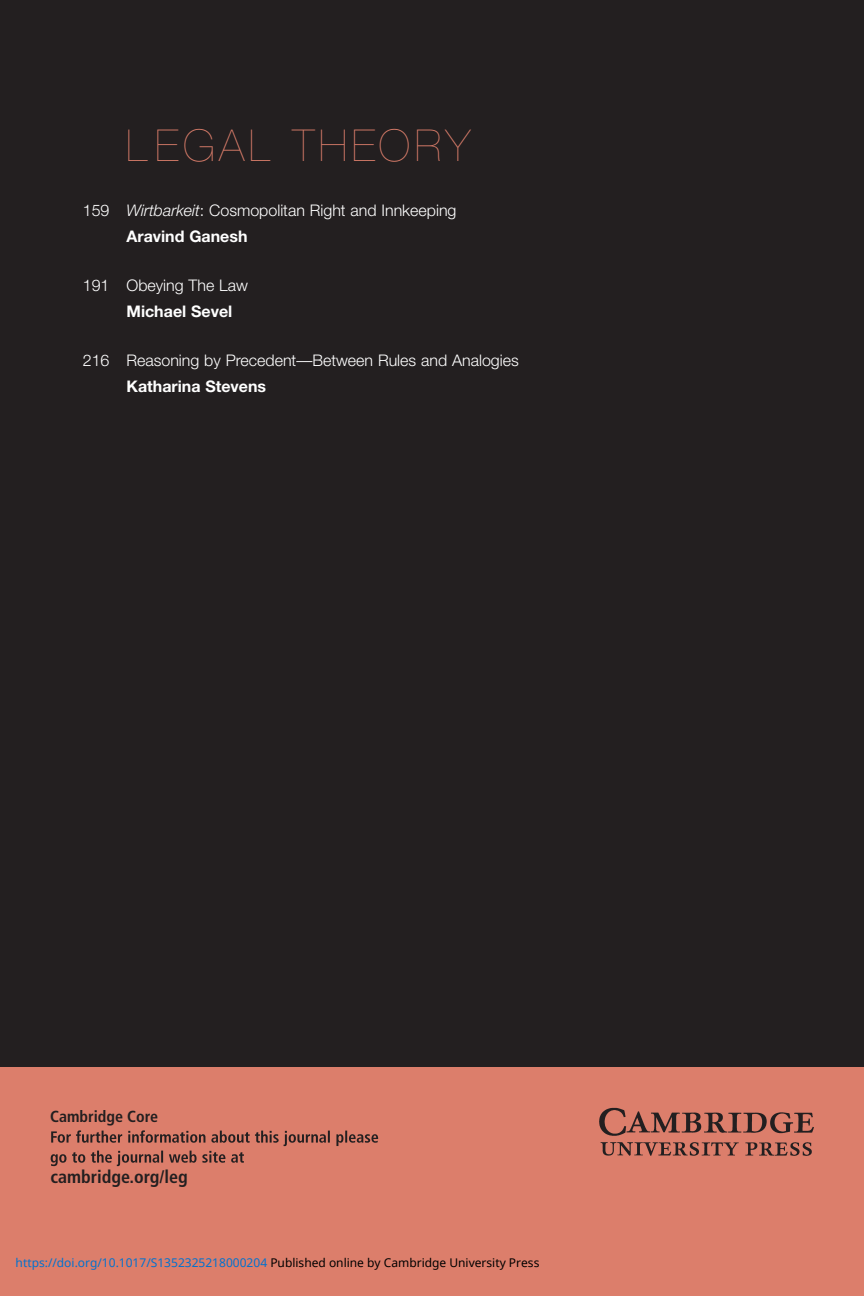
<style>
.page{position:relative;width:864px;height:1296px;background:#231f20}
.page>*{position:absolute;margin:0;border:0;box-sizing:border-box;transform-origin:0 0}
.t1{font:200 44px "Helvetica Neue";letter-spacing:.1em;color:#dc7e6b}
.t2{font:700 condensed 18px "Frutiger";color:#231f20}
.t3{font:300 16px/26px "Helvetica Neue";color:#fff}
.t4{font:700 condensed 16px "Frutiger";color:#231f20}
.t5{font:12px "Noto Sans";color:#0172cf}
.s1{font-style:italic}
.s2{font-weight:700}
.s3{color:#000}
</style>
<div class="page">
<div style="left:0;top:1068px;width:864px;height:228px;background:#dc7e6b"></div>
<img style="left:599px;top:1107px;width:215px;height:49px">
<svg style="left:51px;top:1130px;width:327px;height:36px"></svg>
<p class="t1" style="left:126px;top:129px;width:345px">LEGAL THEORY</p>
<p class="t3" style="left:127px;top:199px;width:332px;text-indent:-44px">159 <span class="s1">Wirtbarkeit</span>: Cosmopolitan Right and Innkeeping<br><span class="s2">Aravind Ganesh</span></p>
<p class="t3" style="left:127px;top:274px;width:123px;text-indent:-44px">191 Obeying The Law<br><span class="s2">Michael Sevel</span></p>
<p class="t3" style="left:127px;top:349px;width:394px;text-indent:-44px">216 Reasoning by Precedent—Between Rules and Analogies<br><span class="s2">Katharina Stevens</span></p>
<p class="t4" style="left:50px;top:1110px;width:110px">Cambridge Core</p>
<p class="t2" style="left:50px;top:1169px;width:139px">cambridge.org/leg</p>
<p class="t5" style="left:16px;top:1255px;width:525px">https://doi.org/10.1017/S1352325218000204 <span class="s3">Published online by Cambridge University Press</span></p>
</div>
